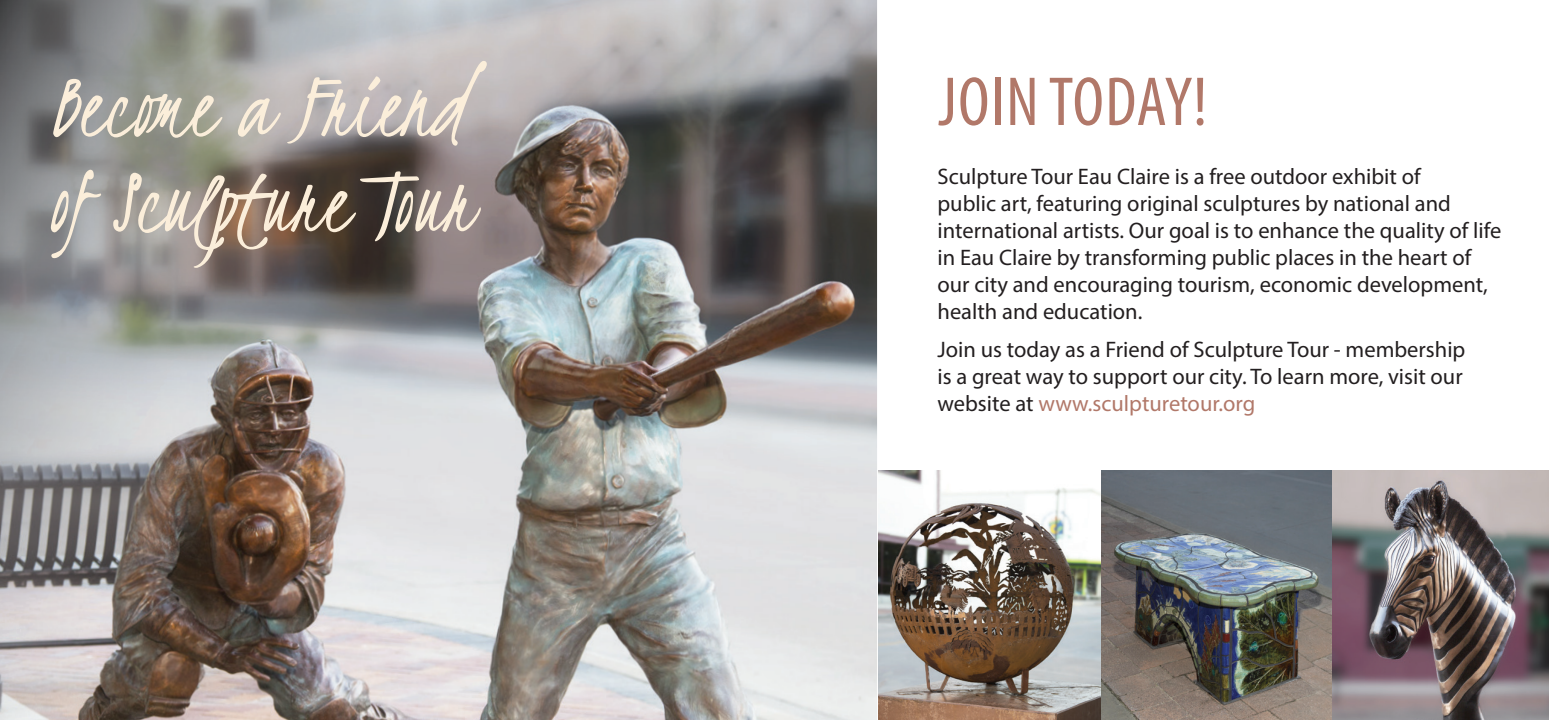
<style>
.page{position:relative;width:1549px;height:720px;background:#fff}
.page>*{position:absolute;margin:0;border:0;box-sizing:border-box;transform-origin:0 0}
.t1{font:98.25px "Kristi";color:#fbeeda}
.t2{font:condensed 70px "Myriad Pro";letter-spacing:.02em;color:#b17869}
.t3{font:22.5px/27px "Myriad Pro";color:#231f20}
.s1{color:#b17869}
</style>
<div class="page">
<img style="left:519px;top:0;width:358px;height:720px">
<img style="left:0;top:0;width:519px;height:720px">
<img style="left:878px;top:471px;width:454px;height:249px">
<img style="left:1332px;top:471px;width:216px;height:249px">
<p class="t1" style="left:50px;top:43px;width:415px">Become a Friend</p>
<p class="t1" style="left:50px;top:139px;width:425px">of Sculpture Tour</p>
<p class="t2" style="left:938px;top:60px;width:270px">JOIN TODAY!</p>
<p class="t3" style="left:937px;top:162px;width:565px">Sculpture Tour Eau Claire is a free outdoor exhibit of<br>public art, featuring original sculptures by national and international artists. Our goal is to enhance the quality of life in Eau Claire by transforming public places in the heart of our city and encouraging tourism, economic development, health and education.</p>
<p class="t3" style="left:937px;top:335px;width:529px;text-align:justify">Join us today as a Friend of Sculpture Tour - membership is a great way to support our city. To learn more, visit our website at <span class="s1">www.sculpturetour.org</span></p>
</div>
